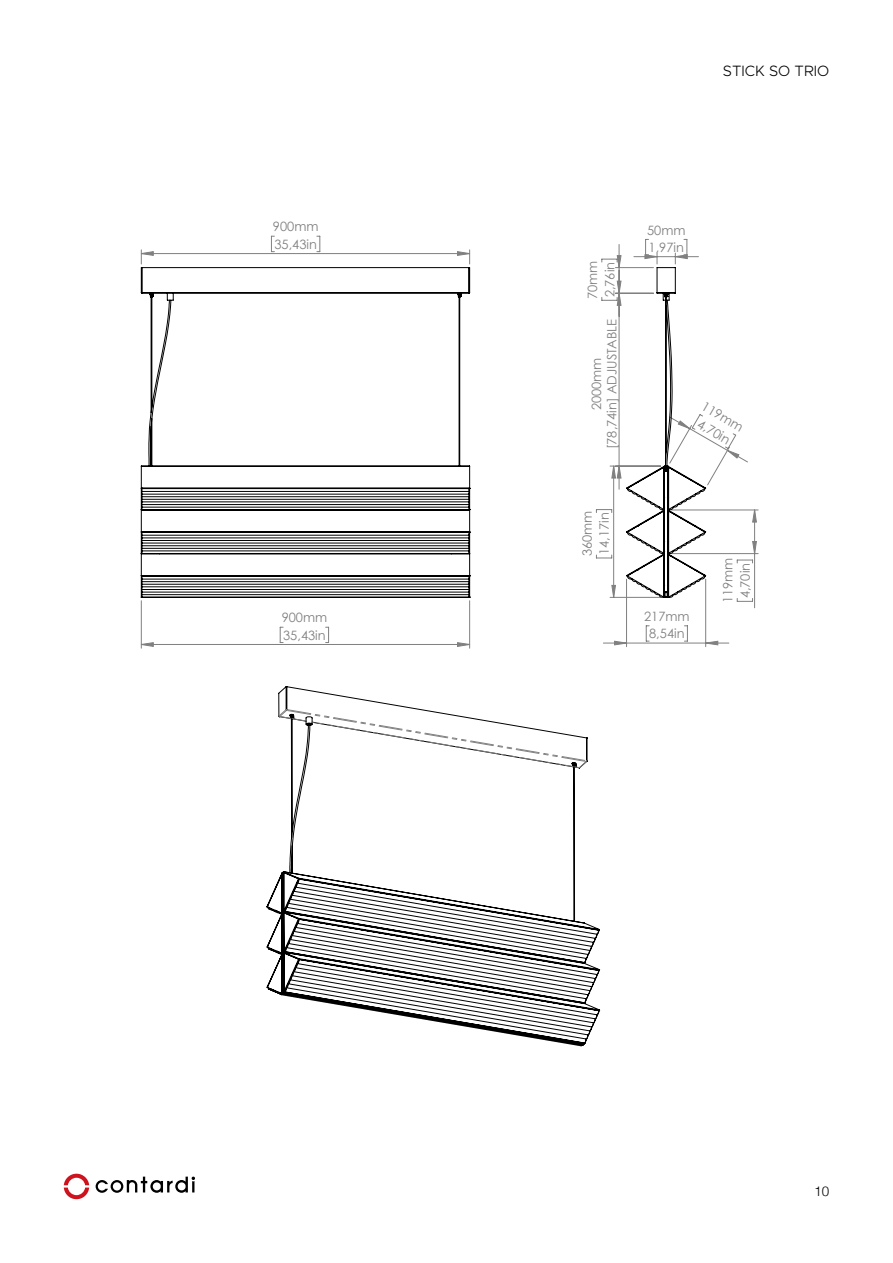
<style>
.page{position:relative;width:893px;height:1263px;background:#fff}
.page>*{position:absolute;margin:0;border:0;box-sizing:border-box;transform-origin:0 0}
.t1{font:300 15px "Metropolis";color:#000}
.t2{font:300 13.5px "Helvetica";color:#000}
.t3{font:12.9px/17.2px "Century Gothic";color:#808080}
</style>
<div class="page">
<svg style="left:96px;top:1176px;width:99px;height:17px"></svg>
<svg style="left:64px;top:1174px;width:25px;height:25px"></svg>
<hr style="left:141px;top:601px;width:1px;height:47px;background:#808080">
<hr style="left:469px;top:601px;width:1px;height:47px;background:#808080">
<hr style="left:672px;top:510px;width:86px;height:1px;background:#808080">
<hr style="left:672px;top:553px;width:86px;height:1px;background:#808080">
<hr style="left:754px;top:554px;width:1px;height:54px;background:#808080">
<hr style="left:626px;top:579px;width:1px;height:68px;background:#808080">
<hr style="left:705px;top:579px;width:1px;height:68px;background:#808080">
<svg style="left:141px;top:627px;width:329px;height:20px"></svg>
<svg style="left:753px;top:509px;width:3px;height:88px"></svg>
<svg style="left:141px;top:236px;width:329px;height:28px"></svg>
<svg style="left:603px;top:625px;width:126px;height:21px"></svg>
<svg style="left:140px;top:267px;width:331px;height:331px"></svg>
<svg style="left:596px;top:239px;width:157px;height:363px"></svg>
<svg style="left:266px;top:686px;width:335px;height:361px"></svg>
<svg style="left:278px;top:708px;width:310px;height:60px"></svg>
<p class="t3" style="left:273px;top:218px;width:47px">900mm<br>35,43in</p>
<p class="t3" style="left:282px;top:609px;width:47px">900mm<br>35,43in</p>
<p class="t1" style="left:723px;top:62px;width:108px">STICK SO TRIO</p>
<p class="t3" style="left:584px;top:299px;width:40px;rotate:-90deg">70mm<br>2,76in</p>
<p class="t3" style="left:589px;top:449px;width:132px;line-height:15.3px;text-align:center;rotate:-90deg">2000mm<br>[78,74in] ADJUSTABLE</p>
<p class="t3" style="left:647px;top:221px;width:40px">50mm<br>1,97in</p>
<p class="t3" style="left:707px;top:398px;width:47px;text-align:center;rotate:30deg">119mm<br>4,70in</p>
<p class="t3" style="left:578px;top:556px;width:47px;rotate:-90deg">360mm<br>14,17in</p>
<p class="t3" style="left:644px;top:607px;width:47px;text-align:center">217mm<br>8,54in</p>
<p class="t3" style="left:719px;top:603px;width:47px;text-align:center;rotate:-90deg">119mm<br>4,70in</p>
<p class="t2" style="left:814px;top:1182px;width:17px">10</p>
</div>
